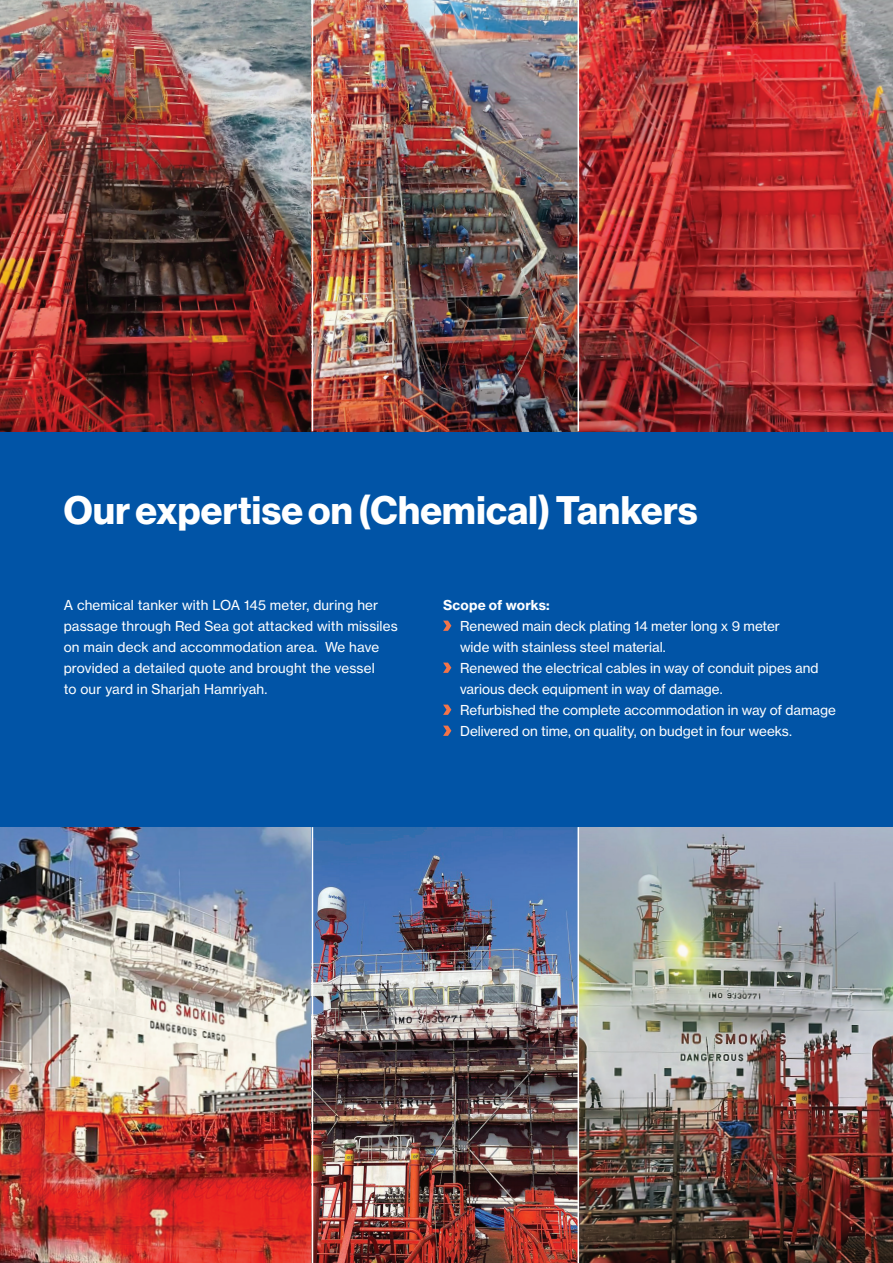
<style>
.page{position:relative;width:893px;height:1263px;background:#fff}
.page>*{position:absolute;margin:0;border:0;box-sizing:border-box;transform-origin:0 0}
.t1{font:39px "N Haas Grotesk DS Pro 75 Bd";letter-spacing:.01em;color:#fff}
.t2{font:13.5px/21px "N Haas Grotesk TX Pro 55 Rg";color:#fff}
.t3{font:13.5px "N Haas Grotesk TX Pro 75 Bd";letter-spacing:.01em;color:#fff}
</style>
<div class="page">
<div style="left:0;top:431px;width:893px;height:399px;background:#0154a6"></div>
<img style="left:0;top:0;width:893px;height:431px">
<svg style="left:443px;top:621px;width:8px;height:10px"></svg>
<svg style="left:443px;top:663px;width:8px;height:10px"></svg>
<svg style="left:443px;top:705px;width:8px;height:10px"></svg>
<svg style="left:443px;top:726px;width:8px;height:10px"></svg>
<hr style="left:578px;top:0;width:1px;height:431px;background:#fff">
<hr style="left:312px;top:0;width:1px;height:431px;background:#fff">
<img style="left:0;top:827px;width:893px;height:436px">
<hr style="left:578px;top:827px;width:1px;height:436px;background:#fff">
<hr style="left:312px;top:827px;width:1px;height:436px;background:#fff">
<h1 class="t1" style="left:64px;top:488px;width:635px">Our expertise on (Chemical) Tankers</h1>
<p class="t2" style="left:64px;top:594px;width:336px">A chemical tanker with LOA 145 meter, during her passage through Red Sea got attacked with missiles on main deck and accommodation area. We have provided a detailed quote and brought the vessel<br>to our yard in Sharjah Hamriyah.</p>
<p class="t3" style="left:443px;top:596px;width:108px">Scope of works:</p>
<p class="t2" style="left:460px;top:615px;width:377px">Renewed main deck plating 14 meter long x 9 meter<br>wide with stainless steel material.<br>Renewed the electrical cables in way of conduit pipes and various deck equipment in way of damage.<br>Refurbished the complete accommodation in way of damage Delivered on time, on quality, on budget in four weeks.</p>
</div>
